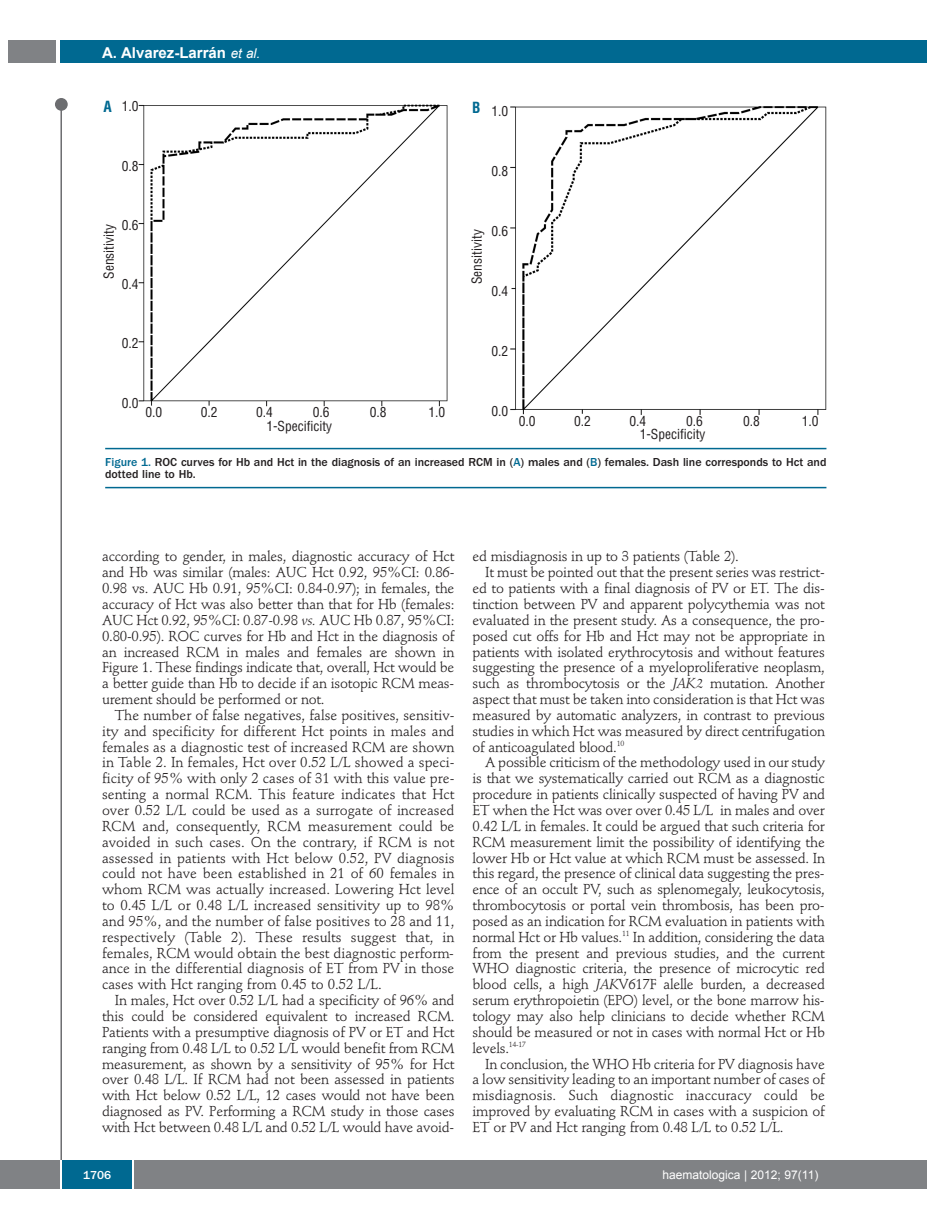
<style>
.page{position:relative;width:927px;height:1225px;background:#fff}
.page>*{position:absolute;margin:0;border:0;box-sizing:border-box;transform-origin:0 0}
.t1{font:700 15px "Arial";color:#fff}
.t2{font:700 condensed 15px "Helvetica";color:#006991}
.t3{font:14.25px/15.9px "Stempel Schneidler";letter-spacing:-.015em;color:#231f20;text-align:justify}
.t4{font:14.25px "Stempel Schneidler";letter-spacing:.005em;color:#231f20}
.t5{font:condensed 13.5px "Helvetica";color:#231f20}
.t6{font:500 12px/12px "Franklin Gothic";color:#231f20}
.t7{font:12px "Arial";color:#fff}
.t8{font:500 12px "Franklin Gothic";color:#fff}
.s1{font-weight:400;font-style:italic;font-size:13.5px}
.s2{color:#006991}
.s3{font-style:italic}
</style>
<div class="page">
<div style="left:911px;top:40px;width:16px;height:22px;background:#006991"></div>
<div style="left:910px;top:1160px;width:17px;height:28px;background:#808285"></div>
<div style="left:55px;top:98px;width:13px;height:13px;background:#6c6d70;border-radius:50%"></div>
<hr style="left:60px;top:101px;width:2px;height:1061px;background:#6c6d70">
<div style="left:60px;top:40px;width:852px;height:22px;background:#006991"></div>
<div style="left:9px;top:40px;width:47px;height:22px;background:#808285"></div>
<div style="left:0;top:1160px;width:911px;height:28px;background:#808285"></div>
<div style="left:62px;top:1160px;width:71px;height:28px;background:#006991"></div>
<hr style="left:60px;top:1160px;width:2px;height:28px;background:#fff">
<svg style="left:133px;top:1160px;width:1px;height:28px"></svg>
<hr style="left:105px;top:448px;width:721px;height:1px;background:#006991">
<hr style="left:105px;top:487px;width:721px;height:1px;background:#006991">
<img style="left:138px;top:104px;width:310px;height:303px">
<img style="left:510px;top:106px;width:317px;height:309px">
<p class="t1" style="left:102px;top:44px;width:160px">a. alvarez-larrán <span class="s1">et al.</span></p>
<p class="t2" style="left:104px;top:98px;width:10px">A</p>
<p class="t5" style="left:472px;top:103px;width:38px"><sup>B</sup> 1.0</p>
<p class="t5" style="left:122px;top:99px;width:18px">1.0</p>
<p class="t5" style="left:122px;top:158px;width:18px">0.8</p>
<p class="t5" style="left:491px;top:163px;width:18px">0.8</p>
<p class="t5" style="left:122px;top:217px;width:18px">0.6</p>
<p class="t5" style="left:101px;top:279px;width:56px;rotate:-90deg">Sensitivity</p>
<p class="t5" style="left:122px;top:277px;width:18px">0.4</p>
<p class="t5" style="left:491px;top:223px;width:18px">0.6</p>
<p class="t5" style="left:469px;top:284px;width:56px;rotate:-90deg">Sensitivity</p>
<p class="t5" style="left:491px;top:283px;width:18px">0.4</p>
<p class="t5" style="left:122px;top:336px;width:18px">0.2</p>
<p class="t5" style="left:491px;top:343px;width:18px">0.2</p>
<p class="t5" style="left:122px;top:395px;width:18px">0.0</p>
<p class="t5" style="left:145px;top:405px;width:18px">0.0</p>
<p class="t5" style="left:201px;top:405px;width:18px">0.2</p>
<p class="t5" style="left:256px;top:405px;width:18px">0.4</p>
<p class="t5" style="left:313px;top:405px;width:18px">0.6</p>
<p class="t5" style="left:370px;top:405px;width:18px">0.8</p>
<p class="t5" style="left:428px;top:405px;width:18px">1.0</p>
<p class="t5" style="left:491px;top:403px;width:18px">0.0</p>
<p class="t5" style="left:266px;top:418px;width:67px">1-Specificity</p>
<p class="t5" style="left:519px;top:413px;width:18px">0.0</p>
<p class="t5" style="left:574px;top:413px;width:18px">0.2</p>
<p class="t5" style="left:629px;top:413px;width:18px">0.4</p>
<p class="t5" style="left:686px;top:413px;width:18px">0.6</p>
<p class="t5" style="left:743px;top:413px;width:18px">0.8</p>
<p class="t5" style="left:802px;top:413px;width:18px">1.0</p>
<p class="t5" style="left:640px;top:426px;width:67px">1-Specificity</p>
<p class="t6" style="left:105px;top:457px;width:723px"><span class="s2">Figure 1.</span> ROC curves for Hb and Hct in the diagnosis of an increased RCM in (<span class="s2">A</span>) males and (<span class="s2">B</span>) females. Dash line corresponds to Hct and dotted line to Hb.</p>
<p class="t3" style="left:102px;top:550px;width:354px">according to gender, in males, diagnostic accuracy of Hct and Hb was similar (males: AUC Hct 0.92, 95%CI: 0.86- 0.98 vs. AUC Hb 0.91, 95%CI: 0.84-0.97); in females, the accuracy of Hct was also better than that for Hb (females:<br>AUC Hct 0.92, 95%CI: 0.87-0.98 <span class="s3">vs.</span> AUC Hb 0.87, 95%CI:<br>0.80-0.95). ROC curves for Hb and Hct in the diagnosis of an increased RCM in males and females are shown in Figure 1. These findings indicate that, overall, Hct would be a better guide than Hb to decide if an isotopic RCM meas&shy;urement should be performed or not.</p>
<p class="t3" style="left:102px;top:708px;width:354px;text-indent:13px">The number of false negatives, false positives, sensitiv&shy;ity and specificity for different Hct points in males and females as a diagnostic test of increased RCM are shown in Table 2. In females, Hct over 0.52 L/L showed a speci&shy;ficity of 95% with only 2 cases of 31 with this value pre&shy;senting a normal RCM. This feature indicates that Hct over 0.52 L/L could be used as a surrogate of increased RCM and, consequently, RCM measurement could be avoided in such cases. On the contrary, if RCM is not assessed in patients with Hct below 0.52, PV diagnosis could not have been established in 21 of 60 females in whom RCM was actually increased. Lowering Hct level to 0.45 L/L or 0.48 L/L increased sensitivity up to 98% and 95%, and the number of false positives to 28 and 11, respectively (Table 2). These results suggest that, in females, RCM would obtain the best diagnostic perform&shy;ance in the differential diagnosis of ET from PV in those cases with Hct ranging from 0.45 to 0.52 L/L.</p>
<p class="t3" style="left:102px;top:993px;width:354px;text-indent:13px">In males, Hct over 0.52 L/L had a specificity of 96% and this could be considered equivalent to increased RCM.<br>Patients with a presumptive diagnosis of PV or ET and Hct ranging from 0.48 L/L to 0.52 L/L would benefit from RCM measurement, as shown by a sensitivity of 95% for Hct over 0.48 L/L. If RCM had not been assessed in patients with Hct below 0.52 L/L, 12 cases would not have been diagnosed as PV. Performing a RCM study in those cases with Hct between 0.48 L/L and 0.52 L/L would have avoid-</p>
<p class="t3" style="left:472px;top:550px;width:268px">ed misdiagnosis in up to 3 patients (Table 2).</p>
<p class="t3" style="left:485px;top:566px;width:341px">It must be pointed out that the present series was restrict-</p>
<p class="t3" style="left:472px;top:581px;width:354px">ed to patients with a final diagnosis of PV or ET. The dis-</p>
<p class="t3" style="left:472px;top:597px;width:354px">tinction between PV and apparent polycythemia was not</p>
<p class="t3" style="left:472px;top:613px;width:354px">evaluated in the present study. As a consequence, the pro-</p>
<p class="t3" style="left:472px;top:629px;width:354px">posed cut offs for Hb and Hct may not be appropriate in</p>
<p class="t3" style="left:472px;top:645px;width:354px">patients with isolated erythrocytosis and without features</p>
<p class="t3" style="left:472px;top:661px;width:354px">suggesting the presence of a myeloproliferative neoplasm,</p>
<p class="t3" style="left:472px;top:677px;width:354px">such as thrombocytosis or the <span class="s3">JAK2</span> mutation. Another</p>
<p class="t3" style="left:472px;top:692px;width:354px">aspect that must be taken into consideration is that Hct was</p>
<p class="t3" style="left:472px;top:708px;width:354px">measured by automatic analyzers, in contrast to previous</p>
<p class="t3" style="left:472px;top:724px;width:354px">studies in which Hct was measured by direct centrifugation</p>
<p class="t3" style="left:472px;top:740px;width:153px">of anticoagulated blood.<sup>10</sup></p>
<p class="t3" style="left:485px;top:756px;width:341px">A possible criticism of the methodology used in our study</p>
<p class="t3" style="left:472px;top:772px;width:354px">is that we systematically carried out RCM as a diagnostic</p>
<p class="t3" style="left:472px;top:787px;width:354px">procedure in patients clinically suspected of having PV and</p>
<p class="t3" style="left:472px;top:803px;width:354px">ET when the Hct was over over 0.45 L/L in males and over</p>
<p class="t3" style="left:472px;top:819px;width:354px">0.42 L/L in females. It could be argued that such criteria for</p>
<p class="t3" style="left:472px;top:835px;width:354px">RCM measurement limit the possibility of identifying the</p>
<p class="t3" style="left:472px;top:851px;width:354px">lower Hb or Hct value at which RCM must be assessed. In</p>
<p class="t3" style="left:472px;top:867px;width:354px">this regard, the presence of clinical data suggesting the pres-</p>
<p class="t3" style="left:472px;top:882px;width:354px">ence of an occult PV, such as splenomegaly, leukocytosis,</p>
<p class="t3" style="left:472px;top:898px;width:354px">thrombocytosis or portal vein thrombosis, has been pro-</p>
<p class="t3" style="left:472px;top:914px;width:354px">posed as an indication for RCM evaluation in patients with</p>
<p class="t3" style="left:472px;top:930px;width:354px">normal Hct or Hb values.<sup>11</sup> In addition, considering the data</p>
<p class="t3" style="left:472px;top:946px;width:354px">from the present and previous studies, and the current</p>
<p class="t3" style="left:472px;top:962px;width:354px">WHO diagnostic criteria, the presence of microcytic red</p>
<p class="t3" style="left:472px;top:978px;width:354px">blood cells, a high <span class="s3">JAK</span>V617F alelle burden, a decreased</p>
<p class="t3" style="left:472px;top:993px;width:354px">serum erythropoietin (EPO) level, or the bone marrow his-</p>
<p class="t3" style="left:472px;top:1009px;width:354px">tology may also help clinicians to decide whether RCM</p>
<p class="t3" style="left:472px;top:1025px;width:354px">should be measured or not in cases with normal Hct or Hb</p>
<p class="t3" style="left:472px;top:1041px;width:55px">levels.<sup>14-17</sup></p>
<p class="t3" style="left:485px;top:1057px;width:341px">In conclusion, the WHO Hb criteria for PV diagnosis have</p>
<p class="t3" style="left:472px;top:1073px;width:354px">a low sensitivity leading to an important number of cases of</p>
<p class="t4" style="left:472px;top:1089px;width:354px">misdiagnosis. Such diagnostic inaccuracy could be</p>
<p class="t3" style="left:472px;top:1104px;width:354px">improved by evaluating RCM in cases with a suspicion of</p>
<p class="t3" style="left:472px;top:1120px;width:313px">ET or PV and Hct ranging from 0.48 L/L to 0.52 L/L.</p>
<p class="t8" style="left:83px;top:1171px;width:30px">1706</p>
<p class="t7" style="left:662px;top:1168px;width:157px">haematologica | 2012; 97(11)</p>
</div>
